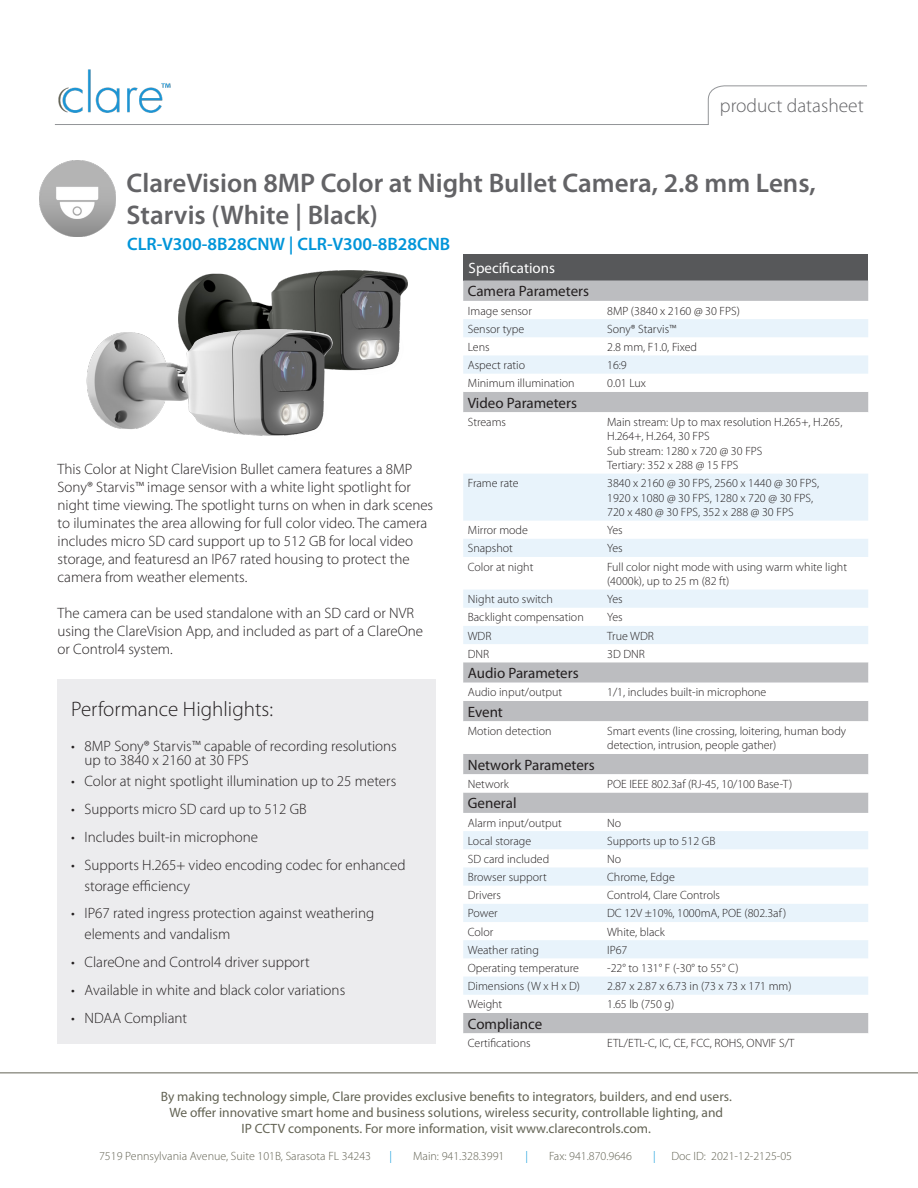
<style>
.page{position:relative;width:918px;height:1188px;background:#fff}
.page>*{position:absolute;margin:0;border:0;box-sizing:border-box;transform-origin:0 0}
.t1{font:600 27px "Myriad Pro";color:#636366}
.t2{font:300 21px "Myriad Pro";color:#231f20}
.t3{font:300 19.5px "Myriad Pro";color:#636366}
.t4{font:600 18px "Myriad Pro";color:#0095d9}
.t5{font:300 15px/18px "Myriad Pro";color:#231f20}
.t6{font:15px "Myriad Pro";color:#231f20}
.Table_Body__black{font:15px "Myriad Pro";color:#fff}
.t7{font:13.5px "Myriad Pro";color:#636354}
.Table_Body__black-2{font:300 12px/14.4px "Myriad Pro";color:#231f20}
.t8{font:300 12px "Myriad Pro";color:#636354}
.t9{font:300 12px "Myriad Pro";color:#0095d9}
</style>
<div class="page">
<hr style="left:0;top:1072px;width:918px;height:1px;background:#636354">
<img style="left:40px;top:161px;width:76px;height:75px">
<hr style="left:55px;top:124px;width:654px;height:1px;background:#939598">
<svg style="left:708px;top:85px;width:159px;height:40px"></svg>
<img style="left:58px;top:69px;width:113px;height:44px">
<div style="left:463px;top:254px;width:405px;height:27px;background:#57585a"></div>
<div style="left:463px;top:281px;width:405px;height:20px;background:#bcbdc0"></div>
<div style="left:463px;top:1013px;width:405px;height:20px;background:#bcbdc0"></div>
<svg style="left:463px;top:319px;width:405px;height:676px"></svg>
<div style="left:58px;top:679px;width:378px;height:365px;background:#ececee"></div>
<img style="left:179px;top:271px;width:228px;height:100px">
<img style="left:86px;top:318px;width:252px;height:118px">
<p class="t3" style="left:720px;top:94px;width:145px">product datasheet</p>
<p class="t1" style="left:127px;top:166px;width:691px">ClareVision 8MP Color at Night Bullet Camera, 2.8 mm Lens,</p>
<p class="t1" style="left:127px;top:198px;width:253px">Starvis (White | Black)</p>
<p class="t4" style="left:127px;top:232px;width:325px">CLR-V300-8B28CNW | CLR-V300-8B28CNB</p>
<p class="t5" style="left:58px;top:460px;width:377px">This Color at Night ClareVision Bullet camera features a 8MP Sony® Starvis™ image sensor with a white light spotlight for night time viewing. The spotlight turns on when in dark scenes to iluminates the area allowing for full color video. The camera includes micro SD card support up to 512 GB for local video storage, and featuresd an IP67 rated housing to protect the camera from weather elements.</p>
<p class="t5" style="left:58px;top:604px;width:367px">The camera can be used standalone with an SD card or NVR using the ClareVision App, and included as part of a ClareOne or Control4 system.</p>
<p class="t2" style="left:71px;top:697px;width:203px">Performance Highlights:</p>
<p class="t5" style="left:85px;top:738px;width:314px;line-height:14.4px;text-indent:-14px">• 8MP Sony® Starvis™ capable of recording resolutions up to 3840 x 2160 at 30 FPS</p>
<p class="t5" style="left:71px;top:772px;width:327px">• Color at night spotlight illumination up to 25 meters</p>
<p class="t5" style="left:71px;top:800px;width:237px">• Supports micro SD card up to 512 GB</p>
<p class="t5" style="left:71px;top:828px;width:189px">• Includes built-in microphone</p>
<p class="t5" style="left:85px;top:854px;width:323px;line-height:21px;text-indent:-14px">• Supports H.265+ video encoding codec for enhanced storage efficiency</p>
<p class="t5" style="left:85px;top:903px;width:291px;line-height:21px;text-indent:-14px">• IP67 rated ingress protection against weathering elements and vandalism</p>
<p class="t5" style="left:71px;top:953px;width:240px">• ClareOne and Control4 driver support</p>
<p class="t5" style="left:71px;top:981px;width:276px">• Available in white and black color variations</p>
<p class="t5" style="left:71px;top:1008px;width:118px">• NDAA Compliant</p>
<p class="Table_Body__black" style="left:469px;top:258px;width:88px">Specifications</p>
<p class="t6" style="left:468px;top:282px;width:123px">Camera Parameters</p>
<p class="Table_Body__black-2" style="left:468px;top:303px;width:66px">Image sensor</p>
<p class="Table_Body__black-2" style="left:607px;top:303px;width:134px">8MP (3840 x 2160 @ 30 FPS)</p>
<p class="Table_Body__black-2" style="left:468px;top:321px;width:58px">Sensor type</p>
<p class="Table_Body__black-2" style="left:607px;top:321px;width:71px">Sony® Starvis™</p>
<p class="Table_Body__black-2" style="left:468px;top:340px;width:23px">Lens</p>
<p class="Table_Body__black-2" style="left:607px;top:340px;width:91px">2.8 mm, F1.0, Fixed</p>
<p class="Table_Body__black-2" style="left:468px;top:358px;width:59px">Aspect ratio</p>
<p class="Table_Body__black-2" style="left:607px;top:358px;width:21px">16:9</p>
<p class="Table_Body__black-2" style="left:468px;top:376px;width:108px">Minimum illumination</p>
<p class="Table_Body__black-2" style="left:607px;top:376px;width:40px">0.01 Lux</p>
<p class="t6" style="left:468px;top:393px;width:111px">Video Parameters</p>
<p class="Table_Body__black-2" style="left:468px;top:415px;width:40px">Streams</p>
<p class="Table_Body__black-2" style="left:607px;top:415px;width:237px">Main stream: Up to max resolution H.265+, H.265,<br>H.264+, H.264, 30 FPS<br>Sub stream: 1280 x 720 @ 30 FPS<br>Tertiary: 352 x 288 @ 15 FPS</p>
<p class="Table_Body__black-2" style="left:468px;top:476px;width:52px">Frame rate</p>
<p class="Table_Body__black-2" style="left:607px;top:476px;width:213px">3840 x 2160 @ 30 FPS, 2560 x 1440 @ 30 FPS,<br>1920 x 1080 @ 30 FPS, 1280 x 720 @ 30 FPS,<br>720 x 480 @ 30 FPS, 352 x 288 @ 30 FPS</p>
<p class="Table_Body__black-2" style="left:468px;top:523px;width:62px">Mirror mode</p>
<p class="Table_Body__black-2" style="left:607px;top:523px;width:17px">Yes</p>
<p class="Table_Body__black-2" style="left:468px;top:541px;width:47px">Snapshot</p>
<p class="Table_Body__black-2" style="left:607px;top:541px;width:17px">Yes</p>
<p class="Table_Body__black-2" style="left:468px;top:559px;width:67px">Color at night</p>
<p class="Table_Body__black-2" style="left:607px;top:559px;width:241px">Full color night mode with using warm white light (4000k), up to 25 m (82 ft)</p>
<p class="Table_Body__black-2" style="left:468px;top:592px;width:87px">Night auto switch</p>
<p class="Table_Body__black-2" style="left:607px;top:592px;width:17px">Yes</p>
<p class="Table_Body__black-2" style="left:468px;top:610px;width:117px">Backlight compensation</p>
<p class="Table_Body__black-2" style="left:607px;top:610px;width:17px">Yes</p>
<p class="Table_Body__black-2" style="left:468px;top:628px;width:25px">WDR</p>
<p class="Table_Body__black-2" style="left:607px;top:628px;width:48px">True WDR</p>
<p class="Table_Body__black-2" style="left:468px;top:646px;width:23px">DNR</p>
<p class="Table_Body__black-2" style="left:607px;top:646px;width:39px">3D DNR</p>
<p class="t6" style="left:468px;top:664px;width:112px">Audio Parameters</p>
<p class="Table_Body__black-2" style="left:468px;top:685px;width:96px">Audio input/output</p>
<p class="Table_Body__black-2" style="left:607px;top:685px;width:161px">1/1, includes built-in microphone</p>
<p class="t6" style="left:468px;top:702px;width:37px">Event</p>
<p class="Table_Body__black-2" style="left:468px;top:724px;width:85px">Motion detection</p>
<p class="Table_Body__black-2" style="left:607px;top:724px;width:241px">Smart events (line crossing, loitering, human body detection, intrusion, people gather)</p>
<p class="t6" style="left:468px;top:755px;width:128px">Network Parameters</p>
<p class="Table_Body__black-2" style="left:468px;top:777px;width:42px">Network</p>
<p class="Table_Body__black-2" style="left:607px;top:777px;width:187px">POE IEEE 802.3af (RJ-45, 10/100 Base-T)</p>
<p class="t6" style="left:468px;top:794px;width:50px">General</p>
<p class="Table_Body__black-2" style="left:468px;top:815px;width:96px">Alarm input/output</p>
<p class="Table_Body__black-2" style="left:607px;top:815px;width:16px">No</p>
<p class="Table_Body__black-2" style="left:468px;top:833px;width:65px">Local storage</p>
<p class="Table_Body__black-2" style="left:607px;top:833px;width:110px">Supports up to 512 GB</p>
<p class="Table_Body__black-2" style="left:468px;top:852px;width:83px">SD card included</p>
<p class="Table_Body__black-2" style="left:607px;top:852px;width:16px">No</p>
<p class="Table_Body__black-2" style="left:468px;top:870px;width:80px">Browser support</p>
<p class="Table_Body__black-2" style="left:607px;top:870px;width:69px">Chrome, Edge</p>
<p class="Table_Body__black-2" style="left:468px;top:888px;width:35px">Drivers</p>
<p class="Table_Body__black-2" style="left:607px;top:888px;width:114px">Control4, Clare Controls</p>
<p class="Table_Body__black-2" style="left:468px;top:906px;width:31px">Power</p>
<p class="Table_Body__black-2" style="left:607px;top:906px;width:181px">DC 12V ±10%, 1000mA, POE (802.3af )</p>
<p class="Table_Body__black-2" style="left:468px;top:924px;width:27px">Color</p>
<p class="Table_Body__black-2" style="left:607px;top:924px;width:59px">White, black</p>
<p class="Table_Body__black-2" style="left:468px;top:942px;width:73px">Weather rating</p>
<p class="Table_Body__black-2" style="left:607px;top:942px;width:22px">IP67</p>
<p class="Table_Body__black-2" style="left:468px;top:961px;width:113px">Operating temperature</p>
<p class="Table_Body__black-2" style="left:607px;top:961px;width:133px">-22° to 131° F (-30° to 55° C)</p>
<p class="Table_Body__black-2" style="left:468px;top:979px;width:114px">Dimensions (W x H x D)</p>
<p class="Table_Body__black-2" style="left:607px;top:979px;width:186px">2.87 x 2.87 x 6.73 in (73 x 73 x 171 mm)</p>
<p class="Table_Body__black-2" style="left:468px;top:997px;width:36px">Weight</p>
<p class="Table_Body__black-2" style="left:607px;top:997px;width:69px">1.65 lb (750 g)</p>
<p class="t6" style="left:468px;top:1014px;width:76px">Compliance</p>
<p class="Table_Body__black-2" style="left:468px;top:1036px;width:64px">Certifications</p>
<p class="Table_Body__black-2" style="left:607px;top:1036px;width:189px">ETL/ETL-C, IC, CE, FCC, ROHS, ONVIF S/T</p>
<p class="t7" style="left:161px;top:1088px;width:573px">By making technology simple, Clare provides exclusive benefits to integrators, builders, and end users.</p>
<p class="t7" style="left:169px;top:1104px;width:555px">We offer innovative smart home and business solutions, wireless security, controllable lighting, and</p>
<p class="t7" style="left:242px;top:1121px;width:411px">IP CCTV components. For more information, visit www.clarecontrols.com.</p>
<p class="t8" style="left:99px;top:1149px;width:274px">7519 Pennsylvania Avenue, Suite 101B, Sarasota FL 34243</p>
<p class="t9" style="left:390px;top:1149px;width:4px">|</p>
<p class="t8" style="left:413px;top:1149px;width:93px">Main: 941.328.3991</p>
<p class="t9" style="left:525px;top:1149px;width:4px">|</p>
<p class="t8" style="left:549px;top:1149px;width:85px">Fax: 941.870.9646</p>
<p class="t9" style="left:653px;top:1149px;width:4px">|</p>
<p class="t8" style="left:671px;top:1149px;width:122px">Doc ID: 2021-12-2125-05</p>
</div>
